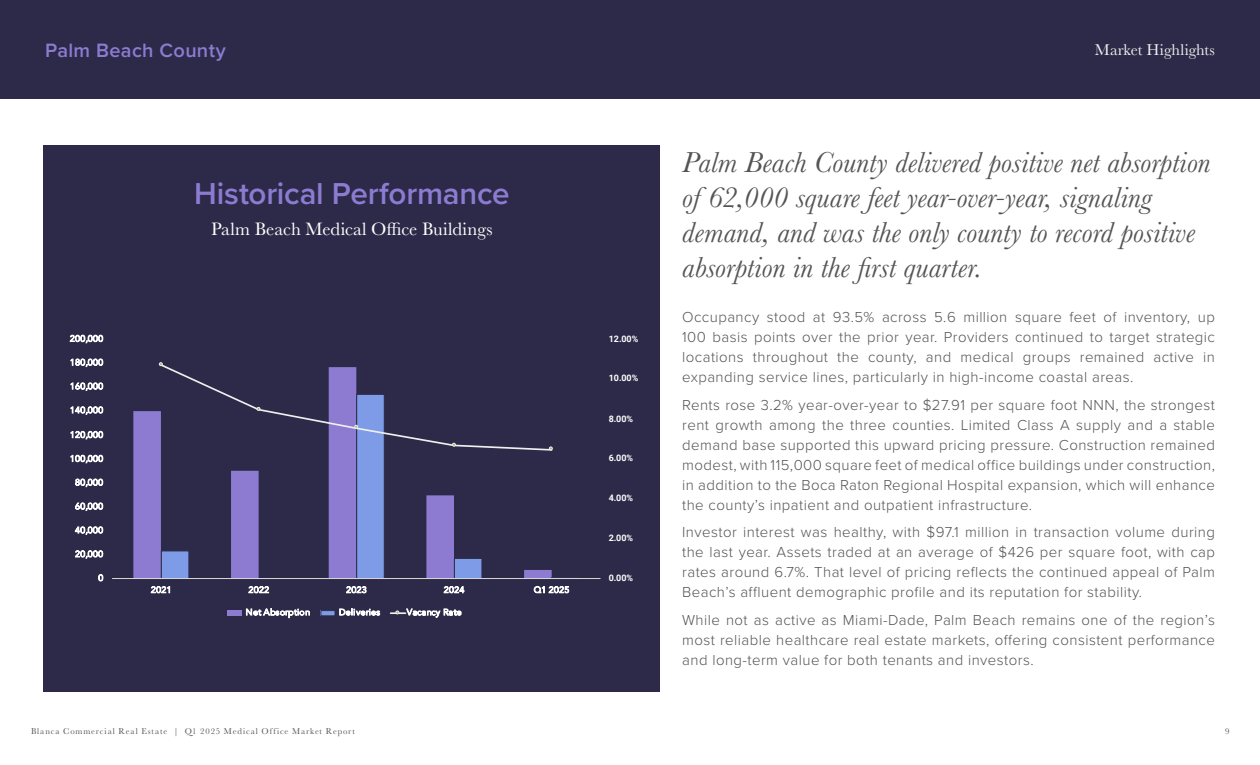
<style>
.page{position:relative;width:1260px;height:765px;background:#fff}
.page>*{position:absolute;margin:0;border:0;box-sizing:border-box;transform-origin:0 0}
.t1{font:600 31.38px "Proxima Nova";letter-spacing:-.005em;color:#8c7bd0}
.t2{font:italic 30px/35px "Baskerville";color:#545454}
.t3{font:600 20px "Proxima Nova";letter-spacing:.015em;color:#8c7bd0}
.t4{font:18.62px "Baskerville";letter-spacing:.005em;color:#fff}
.t5{font:16.25px "Baskerville";color:#efeff0}
.t6{font:300 15px/20px "Proxima Nova";letter-spacing:.03em;color:#545454;text-align:justify}
.t7{font:700 9px "Roboto";letter-spacing:.01em;color:#fff}
.t8{font:8.75px "Avenir";letter-spacing:.025em;color:#fff}
.t9{font:8.75px "Baskerville";letter-spacing:.1em;color:#545454}
</style>
<div class="page">
<div style="left:0;top:0;width:1260px;height:98px;background:#2c2a48"></div>
<div style="left:43px;top:146px;width:617px;height:546px;background:#2c2a48"></div>
<div style="left:133px;top:411px;width:28px;height:167px;background:#8c7bd0"></div>
<svg style="left:161px;top:452px;width:391px;height:126px"></svg>
<hr style="left:112px;top:578px;width:489px;height:1px;background:#d9d9d9">
<svg style="left:159px;top:362px;width:394px;height:90px"></svg>
<div style="left:227px;top:610px;width:15px;height:5px;background:#8c7bd0"></div>
<div style="left:321px;top:611px;width:14px;height:5px;background:#7d9be7"></div>
<div style="left:321px;top:610px;width:14px;height:6px;border:1px solid #2c2a48"></div>
<svg style="left:391px;top:611px;width:15px;height:3px"></svg>
<h3 class="t3" style="left:45px;top:35px;width:182px">Palm Beach County</h3>
<p class="t5" style="left:1095px;top:39px;width:122px">Market Highlights</p>
<p class="t8" style="left:70px;top:333px;width:35px">200,000</p>
<p class="t8" style="left:70px;top:357px;width:35px">180,000</p>
<p class="t8" style="left:70px;top:381px;width:35px">160,000</p>
<p class="t8" style="left:70px;top:405px;width:35px">140,000</p>
<p class="t8" style="left:70px;top:429px;width:35px">120,000</p>
<p class="t8" style="left:70px;top:453px;width:35px">100,000</p>
<p class="t8" style="left:75px;top:477px;width:30px">80,000</p>
<p class="t8" style="left:75px;top:501px;width:30px">60,000</p>
<p class="t8" style="left:75px;top:525px;width:30px">40,000</p>
<p class="t8" style="left:75px;top:549px;width:30px">20,000</p>
<p class="t8" style="left:98px;top:573px;width:6px">0</p>
<h1 class="t1" style="left:194px;top:170px;width:317px">Historical Performance</h1>
<p class="t4" style="left:211px;top:217px;width:283px">Palm Beach Medical Office Buildings</p>
<p class="t8" style="left:151px;top:585px;width:22px">2021</p>
<p class="t8" style="left:249px;top:585px;width:22px">2022</p>
<p class="t8" style="left:346px;top:585px;width:22px">2023</p>
<p class="t8" style="left:444px;top:585px;width:22px">2024</p>
<p class="t8" style="left:534px;top:585px;width:37px">Q1 2025</p>
<p class="t8" style="left:246px;top:607px;width:66px">Net Absorption</p>
<p class="t8" style="left:339px;top:607px;width:43px">Deliveries</p>
<p class="t8" style="left:407px;top:607px;width:56px">Vacancy Rate</p>
<p class="t7" style="left:609px;top:332px;width:31px">12.00%</p>
<p class="t7" style="left:609px;top:372px;width:31px">10.00%</p>
<p class="t7" style="left:609px;top:412px;width:26px">8.00%</p>
<p class="t7" style="left:609px;top:452px;width:26px">6.00%</p>
<p class="t7" style="left:609px;top:492px;width:26px">4.00%</p>
<p class="t7" style="left:609px;top:531px;width:26px">2.00%</p>
<p class="t7" style="left:609px;top:572px;width:26px">0.00%</p>
<h2 class="t2" style="left:682px;top:145px;width:530px">Palm Beach County delivered positive net absorption of 62,000 square feet year-over-year, signaling demand, and was the only county to record positive absorption in the first quarter.</h2>
<p class="t6" style="left:682px;top:307px;width:534px">Occupancy stood at 93.5% across 5.6 million square feet of inventory, up 100 basis points over the prior year. Providers continued to target strategic locations throughout the county, and medical groups remained active in expanding service lines, particularly in high-income coastal areas.</p>
<p class="t6" style="left:682px;top:394px;width:534px">Rents rose 3.2% year-over-year to $27.91 per square foot NNN, the strongest rent growth among the three counties. Limited Class A supply and a stable demand base supported this upward pricing pressure. Construction remained modest, with 115,000 square feet of medical office buildings under construction, in addition to the Boca Raton Regional Hospital expansion, which will enhance the county’s inpatient and outpatient infrastructure.</p>
<p class="t6" style="left:682px;top:522px;width:534px">Investor interest was healthy, with $97.1 million in transaction volume during the last year. Assets traded at an average of $426 per square foot, with cap rates around 6.7%. That level of pricing reflects the continued appeal of Palm Beach’s affluent demographic profile and its reputation for stability.</p>
<p class="t6" style="left:682px;top:609px;width:534px">While not as active as Miami-Dade, Palm Beach remains one of the region’s most reliable healthcare real estate markets, offering consistent performance and long-term value for both tenants and investors.</p>
<p class="t9" style="left:31px;top:726px;width:326px">Blanca Commercial Real Estate | Q1 2025 Medical Office Market Report</p>
<p class="t9" style="left:1225px;top:726px;width:6px">9</p>
</div>
